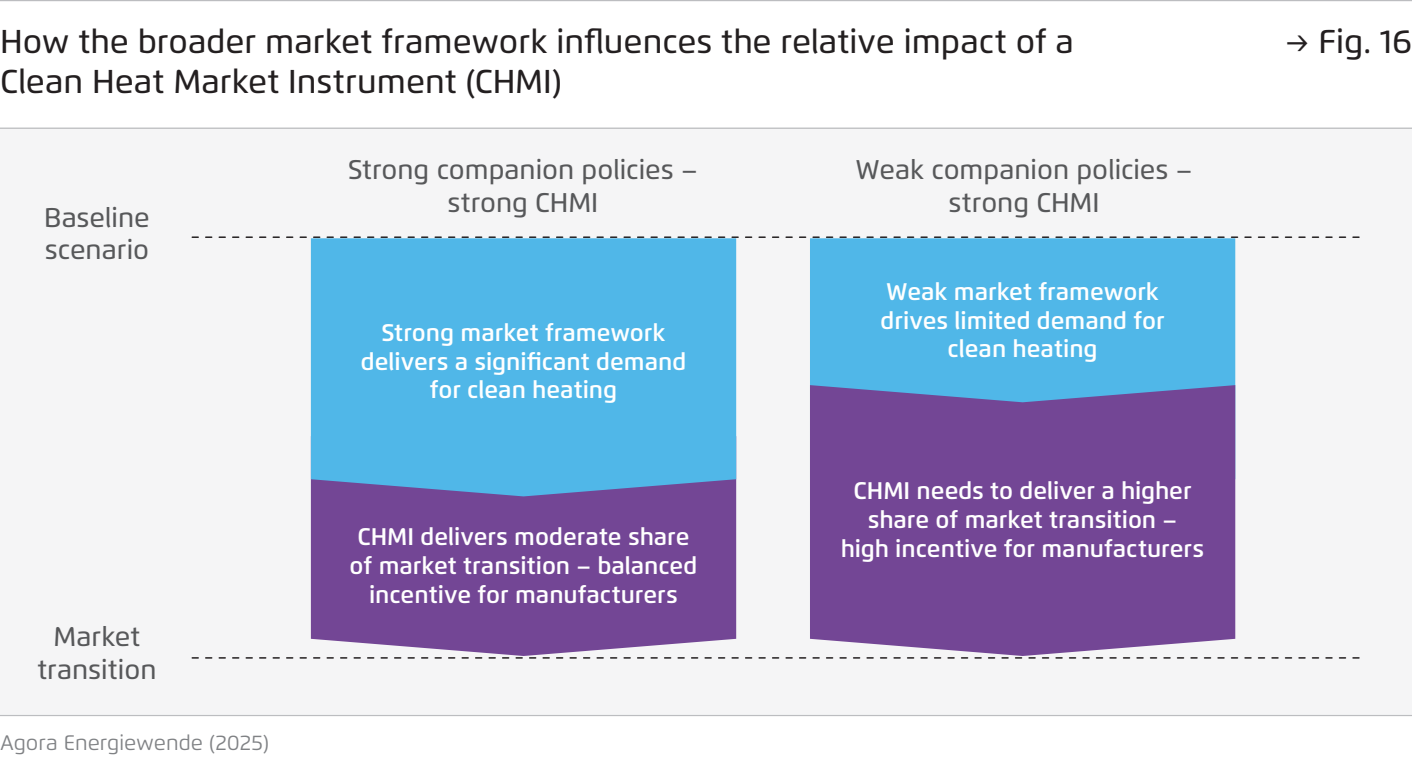
<style>
.page{position:relative;width:1412px;height:766px;background:#fff}
.page>*{position:absolute;margin:0;border:0;box-sizing:border-box;transform-origin:0 0}
.t1{font:500 33px "Flexo";color:#231f20}
.t2{font:500 27px/32.4px "Flexo";color:#57585a;text-align:center}
.t3{font:600 24px/28.8px "Flexo";color:#fff;text-align:center}
.t4{font:21px "Flexo";color:#808285}
.s1{font-weight:400}
</style>
<div class="page">
<div style="left:0;top:128px;width:1412px;height:586px;background:#f5f5f6"></div>
<div style="left:810px;top:238px;width:425px;height:147px;background:#50b7e8"></div>
<hr style="left:0;top:128px;width:1412px;height:1px;background:#bcbdc0">
<hr style="left:0;top:714px;width:1412px;height:2px;background:#bcbdc0">
<hr style="left:0;top:0;width:1412px;height:1px;background:#bcbdc0">
<div style="left:311px;top:496px;width:425px;height:159px;background:#734695"></div>
<div style="left:810px;top:385px;width:425px;height:270px;background:#734695"></div>
<div style="left:311px;top:238px;width:425px;height:258px;background:#50b7e8"></div>
<svg style="left:192px;top:236px;width:1167px;height:2px"></svg>
<svg style="left:192px;top:657px;width:1167px;height:1px"></svg>
<h1 class="t1" style="left:0;top:22px;width:1075px">How the broader market framework influences the relative impact of a</h1>
<h1 class="t1" style="left:1286px;top:22px;width:128px"><span class="s1">→</span> Fig. 16</h1>
<h1 class="t1" style="left:0;top:61px;width:563px">Clean Heat Market Instrument (CHMI)</h1>
<p class="t2" style="left:44px;top:201px;width:107px;text-align:left">Baseline scenario</p>
<p class="t2" style="left:37px;top:620px;width:121px">Market transition</p>
<p class="t4" style="left:0;top:729px;width:271px">Agora Energiewende (2025)</p>
<p class="t2" style="left:348px;top:153px;width:351px">Strong companion policies – strong CHMI</p>
<p class="t2" style="left:855px;top:153px;width:338px">Weak companion policies – strong CHMI</p>
<p class="t3" style="left:361px;top:317px;width:327px">Strong market framework delivers a significant demand for clean heating</p>
<p class="t3" style="left:349px;top:522px;width:349px">CHMI delivers moderate share of market transition – balanced incentive for manufacturers</p>
<p class="t3" style="left:880px;top:277px;width:285px">Weak market framework drives limited demand for clean heating</p>
<p class="t3" style="left:841px;top:476px;width:365px">CHMI needs to deliver a higher share of market transition – high incentive for manufacturers</p>
</div>
